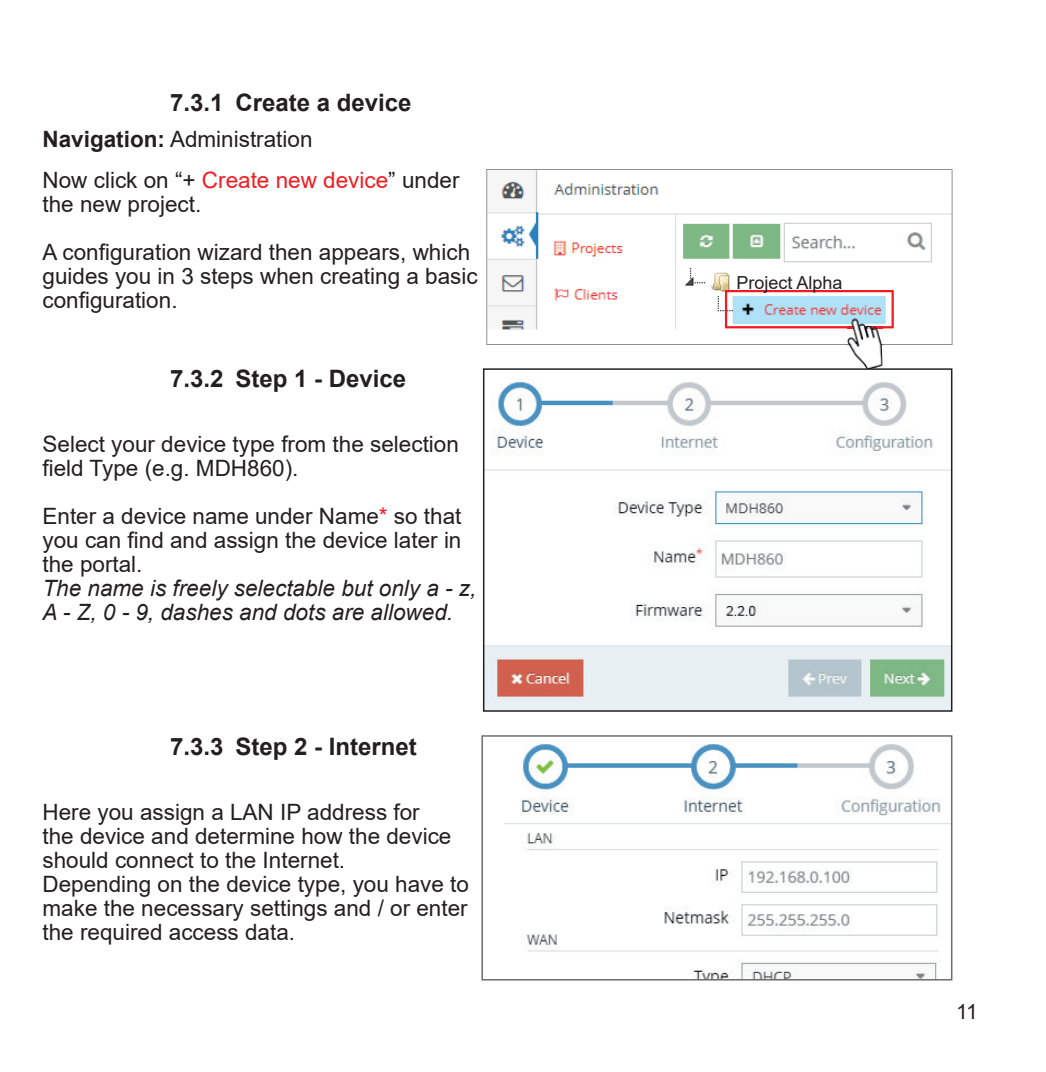
<style>
.page{position:relative;width:1046px;height:1072px;background:#fff}
.page>*{position:absolute;margin:0;border:0;box-sizing:border-box;transform-origin:0 0}
.t1{font:700 24px "Arial";color:#231f20}
.t2{font:22.5px/24px "Arial";color:#231f20}
.t3{font:italic 22.5px/24px "Arial";color:#231f20}
.t4{font:21px "Arial";color:#231f20}
.t5{font:18px "Arial";color:#231f20}
.s1{font-weight:700}
.s2{color:#ee1d23}
</style>
<div class="page">
<svg style="left:486px;top:169px;width:466px;height:176px"></svg>
<svg style="left:725px;top:290px;width:169px;height:38px"></svg>
<img style="left:847px;top:319px;width:35px;height:49px">
<img style="left:847px;top:344px;width:35px;height:1px">
<div style="left:736px;top:276px;width:124px;height:14px;background:#fff"></div>
<img style="left:486px;top:379px;width:463px;height:329px">
<div style="left:483px;top:368px;width:469px;height:343px;border:2px solid #231f20"></div>
<img style="left:504px;top:743px;width:445px;height:234px">
<div style="left:481px;top:735px;width:471px;height:245px;border:2px solid #6c6d70"></div>
<p class="t1" style="left:170px;top:86px;width:243px">7 3 1 Create a device</p>
<p class="t2" style="left:43px;top:119px;width:419px;line-height:40.2px"><span class="s1">Navigation:</span> Administration<br>Now click on “+ <span class="s2">Create new device</span>” under</p>
<p class="t2" style="left:43px;top:179px;width:429px;line-height:48px">the new project.<br>A configuration wizard then appears, which</p>
<p class="t2" style="left:43px;top:263px;width:437px">guides you in 3 steps when creating a basic configuration.</p>
<p class="t5" style="left:736px;top:270px;width:108px">Project Alpha</p>
<p class="t1" style="left:170px;top:361px;width:238px">7 3 2 Step 1 - Device</p>
<p class="t2" style="left:43px;top:431px;width:418px">Select your device type from the selection field Type (e.g. MDH860).</p>
<p class="t2" style="left:43px;top:503px;width:420px;text-align:justify">Enter a device name under Name<span class="s2">*</span> so that you can find and assign the device later in the portal.</p>
<p class="t3" style="left:43px;top:576px;width:435px">The name is freely selectable but only a - z,<br>A - Z, 0 - 9, dashes and dots are allowed.</p>
<p class="t1" style="left:170px;top:729px;width:248px">7 3 3 Step 2 - Internet</p>
<p class="t2" style="left:43px;top:799px;width:428px">Here you assign a LAN IP address for<br>the device and determine how the device should connect to the Internet.<br>Depending on the device type, you have to make the necessary settings and / or enter the required access data.</p>
<p class="t4" style="left:956px;top:997px;width:23px">11</p>
</div>
